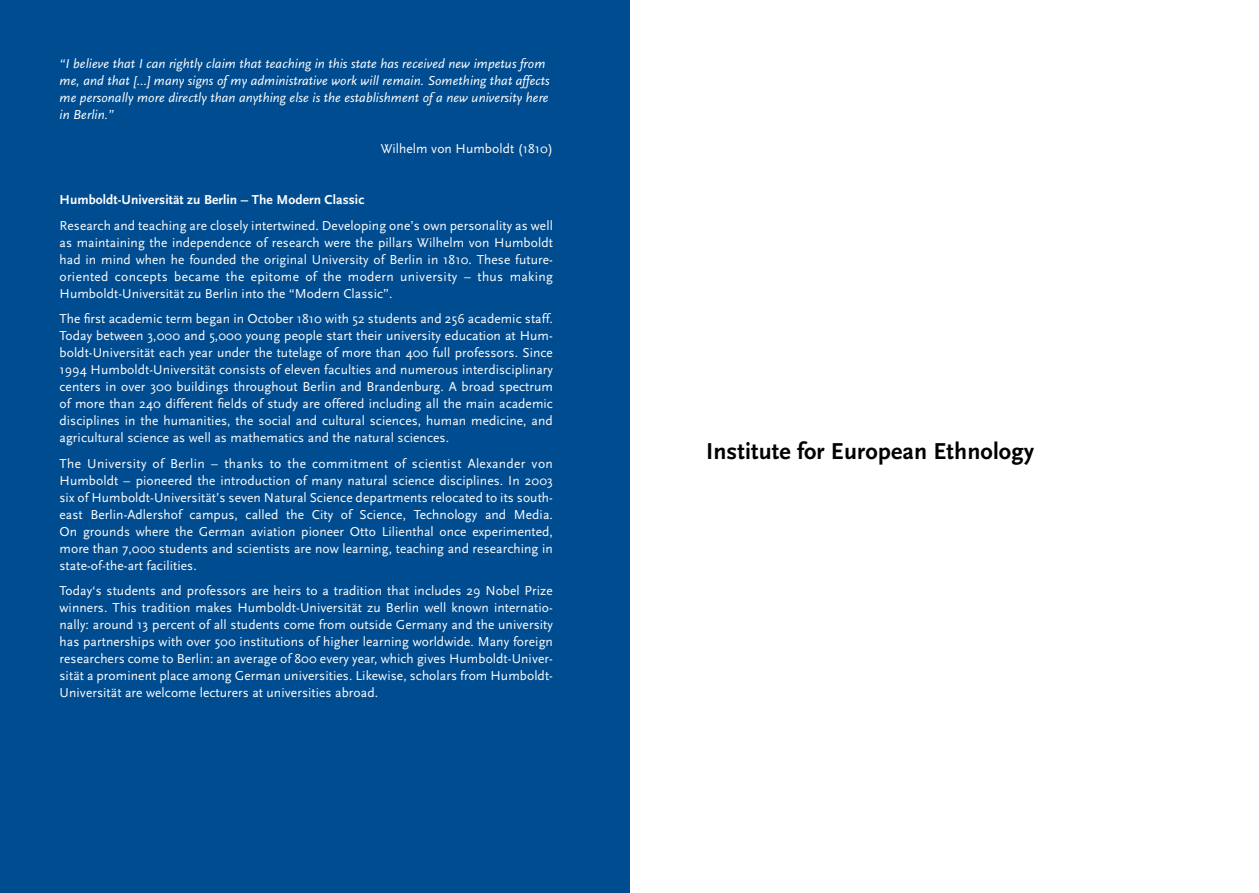
<style>
.page{position:relative;width:1259px;height:893px;background:#fff}
.page>*{position:absolute;margin:0;border:0;box-sizing:border-box;transform-origin:0 0}
.t1{font:700 24px "Scala Sans";letter-spacing:.005em;color:#000}
.t2{font:13.5px/17px "Scala Sans";letter-spacing:.005em;color:#fff;text-align:justify}
.t3{font:italic 13.5px/17px "Scala Sans";letter-spacing:.005em;color:#fff}
.t4{font:700 13.5px "Scala Sans";letter-spacing:.005em;color:#fff}
</style>
<div class="page">
<div style="left:0;top:0;width:629px;height:893px;background:#004c90"></div>
<p class="t3" style="left:60px;top:55px;width:492px">“I believe that I can rightly claim that teaching in this state has received new impetus from me, and that […] many signs of my administrative work will remain. Something that affects me personally more directly than anything else is the establishment of a new university here in Berlin.”</p>
<p class="t2" style="left:381px;top:140px;width:174px">Wilhelm von Humboldt (1810)</p>
<p class="t4" style="left:60px;top:192px;width:306px">Humboldt-Universität zu Berlin – The Modern Classic</p>
<p class="t2" style="left:60px;top:217px;width:495px">Research and teaching are closely intertwined. Developing one’s own personality as well as maintaining the independence of research were the pillars Wilhelm von Humboldt had in mind when he founded the original University of Berlin in 1810. These future&shy;oriented concepts became the epitome of the modern university – thus making Humboldt-Universität zu Berlin into the “Modern Classic”.</p>
<p class="t2" style="left:60px;top:311px;width:495px">The first academic term began in October 1810 with 52 students and 256 academic staff.<br>Today between 3,000 and 5,000 young people start their university education at Hum&shy;boldt-Universität each year under the tutelage of more than 400 full professors. Since 1994 Humboldt-Universität consists of eleven faculties and numerous interdisciplinary centers in over 300 buildings throughout Berlin and Brandenburg. A broad spectrum of more than 240 different fields of study are offered including all the main academic disciplines in the humanities, the social and cultural sciences, human medicine, and agricultural science as well as mathematics and the natural sciences.</p>
<p class="t2" style="left:60px;top:455px;width:495px">The University of Berlin – thanks to the commitment of scientist Alexander von Humboldt – pioneered the introduction of many natural science disciplines. In 2003 six of Humboldt-Universität’s seven Natural Science departments relocated to its south&shy;east Berlin-Adlershof campus, called the City of Science, Technology and Media.<br>On grounds where the German aviation pioneer Otto Lilienthal once experimented, more than 7,000 students and scientists are now learning, teaching and researching in state-of-the-art facilities.</p>
<p class="t2" style="left:60px;top:583px;width:495px">Today‘s students and professors are heirs to a tradition that includes 29 Nobel Prize winners. This tradition makes Humboldt-Universität zu Berlin well known internatio&shy;nally: around 13 percent of all students come from outside Germany and the university has partnerships with over 500 institutions of higher learning worldwide. Many foreign researchers come to Berlin: an average of 800 every year, which gives Humboldt-Univer&shy;sität a prominent place among German universities. Likewise, scholars from Humboldt-Universität are welcome lecturers at universities abroad.</p>
<h1 class="t1" style="left:706px;top:439px;width:330px">Institute for European Ethnology</h1>
</div>
